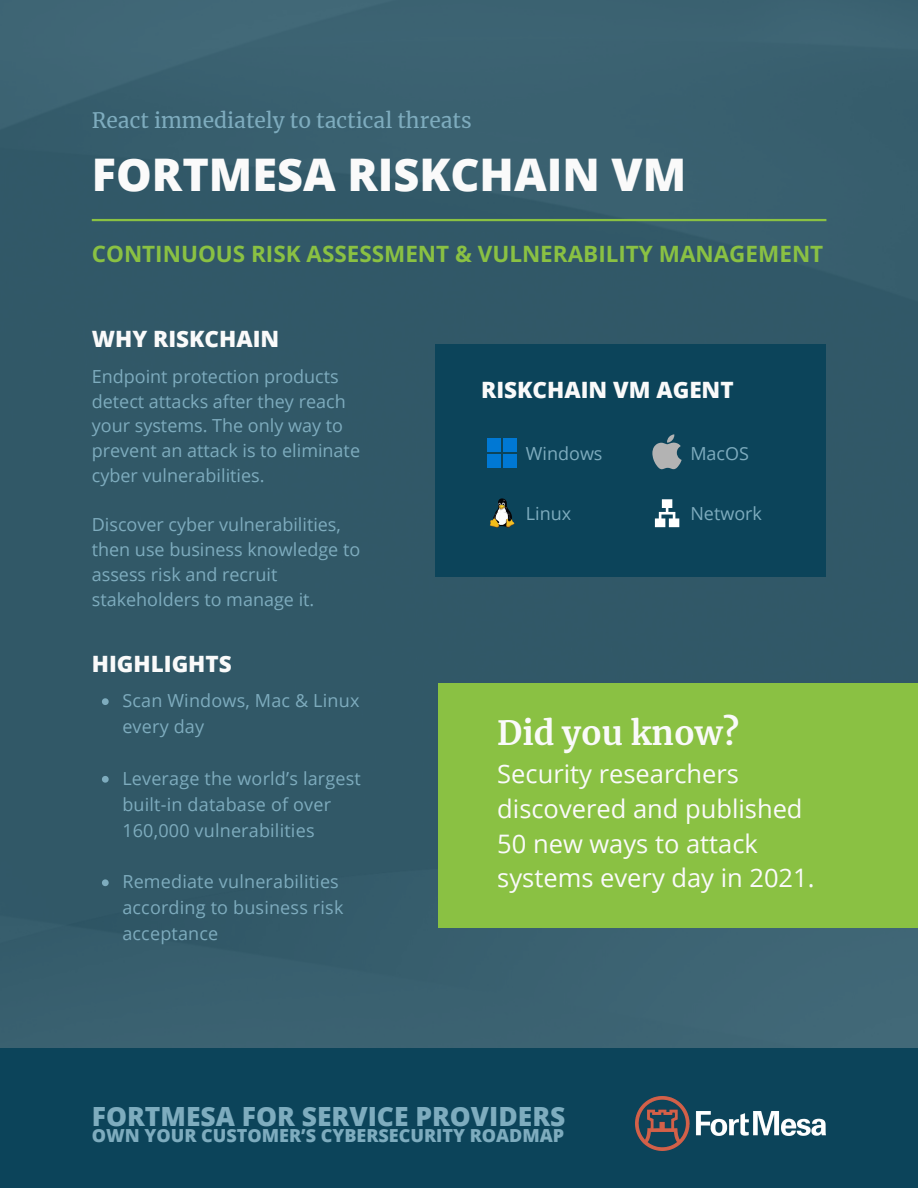
<style>
.page{position:relative;width:918px;height:1188px;background:#fff}
.page>*{position:absolute;margin:0;border:0;box-sizing:border-box;transform-origin:0 0}
.t1{font:800 45px "Open Sans";color:#fafafa}
.t2{font:700 33px "Merriweather";color:#fafafa}
.t3{font:800 26.4px "Open Sans";color:#7eacbe}
.t4{font:25.5px/34.8px "Open Sans";color:#fafafa}
.t5{font:700 22.5px "Open Sans";color:#8ac143}
.t6{font:800 22.5px "Open Sans";color:#fafafa}
.t7{font:21px "Merriweather";color:#7eacbe}
.t8{font:18px/24.8px "Open Sans";color:#7eacbe}
.t9{font:800 18px "Open Sans";color:#7eacbe}
</style>
<div class="page">
<div style="left:0;top:0;width:918px;height:1188px;background:linear-gradient(to right,#335a69,#385f6e)"></div>
<div style="left:0;top:1048px;width:918px;height:140px;background:#0c445a"></div>
<hr style="left:92px;top:219px;width:734px;height:2px;background:#8ac143">
<img style="left:636px;top:1096px;width:190px;height:54px">
<div style="left:438px;top:684px;width:480px;height:244px;background:#8ac143"></div>
<div style="left:435px;top:344px;width:391px;height:233px;background:#0c445a"></div>
<div style="left:488px;top:439px;width:13px;height:13px;background:#0078d4"></div>
<div style="left:503px;top:439px;width:14px;height:13px;background:#0078d4"></div>
<div style="left:488px;top:454px;width:13px;height:14px;background:#0078d4"></div>
<div style="left:503px;top:454px;width:14px;height:14px;background:#0078d4"></div>
<svg style="left:490px;top:498px;width:24px;height:30px"></svg>
<svg style="left:652px;top:434px;width:30px;height:35px"></svg>
<svg style="left:655px;top:499px;width:24px;height:28px"></svg>
<svg style="left:102px;top:698px;width:7px;height:7px"></svg>
<svg style="left:102px;top:776px;width:7px;height:7px"></svg>
<svg style="left:102px;top:879px;width:7px;height:7px"></svg>
<p class="t7" style="left:92px;top:107px;width:381px">React immediately to tactical threats</p>
<h1 class="t1" style="left:92px;top:143px;width:596px">FORTMESA RISKCHAIN VM</h1>
<p class="t5" style="left:92px;top:238px;width:733px">CONTINUOUS RISK ASSESSMENT &amp; VULNERABILITY MANAGEMENT</p>
<p class="t6" style="left:92px;top:323px;width:189px">WHY RISKCHAIN</p>
<p class="t8" style="left:92px;top:364px;width:270px">Endpoint protection products detect attacks after they reach your systems. The only way to prevent an attack is to eliminate cyber vulnerabilities.</p>
<p class="t8" style="left:92px;top:512px;width:270px">Discover cyber vulnerabilities, then use business knowledge to assess risk and recruit stakeholders to manage it.</p>
<p class="t6" style="left:92px;top:648px;width:142px">HIGHLIGHTS</p>
<p class="t8" style="left:122px;top:687px;width:239px;line-height:25.8px">Scan Windows, Mac &amp; Linux every day</p>
<p class="t8" style="left:122px;top:765px;width:240px;line-height:25.8px">Leverage the world’s largest built-in database of over<br>160,000 vulnerabilities</p>
<p class="t8" style="left:122px;top:869px;width:223px;line-height:25.8px">Remediate vulnerabilities according to business risk acceptance</p>
<p class="t6" style="left:481px;top:374px;width:254px">RISKCHAIN VM AGENT</p>
<p class="t8" style="left:526px;top:440px;width:78px">Windows</p>
<p class="t8" style="left:526px;top:500px;width:47px">Linux</p>
<p class="t8" style="left:690px;top:440px;width:60px">MacOS</p>
<p class="t8" style="left:690px;top:500px;width:73px">Network</p>
<h2 class="t2" style="left:497px;top:712px;width:243px">Did you know?</h2>
<h3 class="t4" style="left:497px;top:756px;width:319px">Security researchers discovered and published<br>50 new ways to attack systems every day in 2021.</h3>
<h3 class="t3" style="left:92px;top:1097px;width:475px">FORTMESA FOR SERVICE PROVIDERS</h3>
<p class="t9" style="left:92px;top:1123px;width:474px">OWN YOUR CUSTOMER’S CYBERSECURITY ROADMAP</p>
</div>
